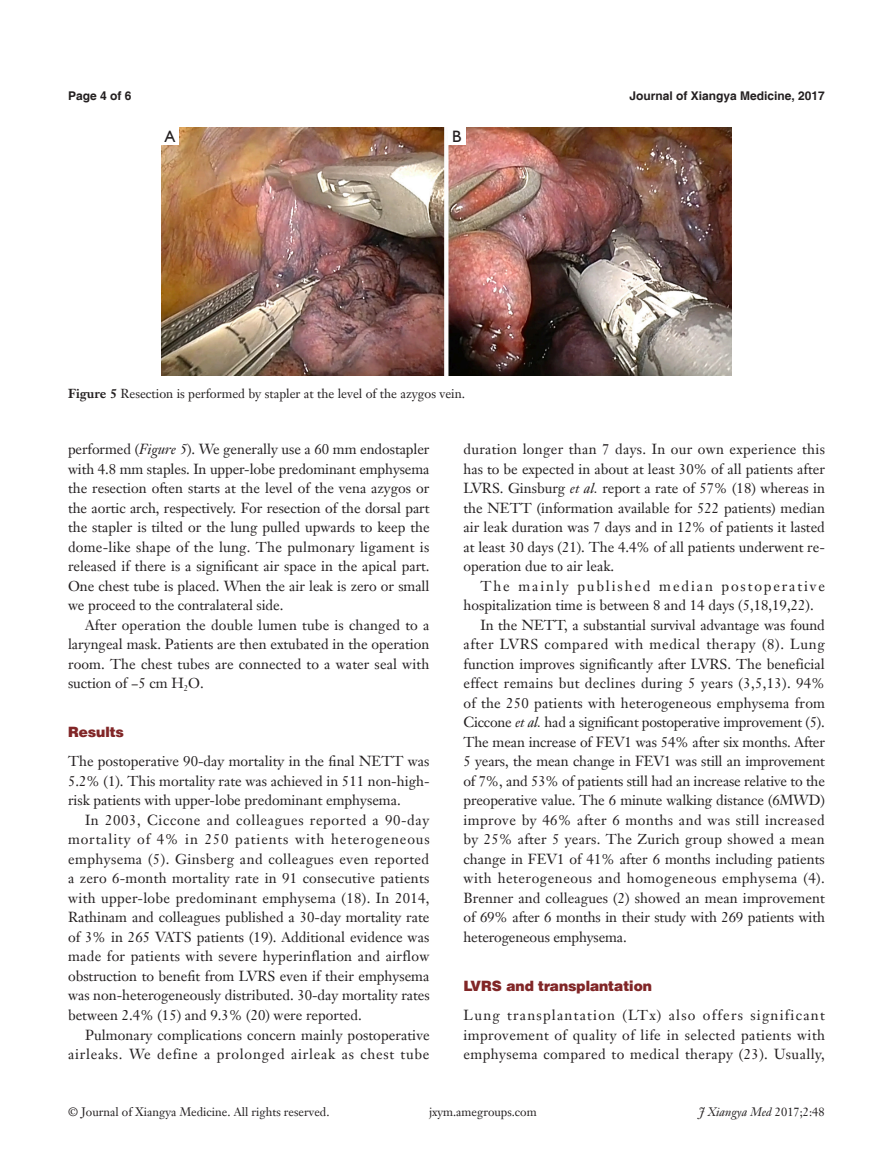
<style>
.page{position:relative;width:893px;height:1170px;background:#fff}
.page>*{position:absolute;margin:0;border:0;box-sizing:border-box;transform-origin:0 0}
.t1{font:16.5px "Humanist 521 BT";color:#231f20}
.t2{font:14.25px/19.5px "Janson Text LT";color:#231f20;text-align:justify}
.t3{font:900 14.25px "Helvetica";color:#812627}
.t4{font:12.75px "Janson Text LT";color:#231f20}
.t5{font:12px "Janson Text LT";color:#231f20}
.t6{font:700 12px "Helvetica";color:#231f20}
.t7{font:italic 12px "Janson Text LT";color:#231f20}
.s1{font-weight:700}
.s2{font-style:italic}
.s3{font-style:normal}
</style>
<div class="page">
<img style="left:162px;top:128px;width:569px;height:248px">
<div style="left:162px;top:128px;width:17px;height:17px;background:#fff"></div>
<div style="left:448px;top:128px;width:17px;height:17px;background:#fff"></div>
<p class="t6" style="left:68px;top:88px;width:65px">Page 4 of 6</p>
<p class="t6" style="left:629px;top:88px;width:197px">Journal of Xiangya Medicine, 2017</p>
<p class="t1" style="left:165px;top:126px;width:12px">A</p>
<p class="t1" style="left:452px;top:126px;width:11px">B</p>
<p class="t4" style="left:68px;top:385px;width:399px"><span class="s1">Figure 5</span> Resection is performed by stapler at the level of the azygos vein.</p>
<p class="t2" style="left:68px;top:439px;width:363px">performed (<span class="s2">Figure 5</span>). We generally use a 60 mm endostapler with 4.8 mm staples. In upper-lobe predominant emphysema the resection often starts at the level of the vena azygos or the aortic arch, respectively. For resection of the dorsal part the stapler is tilted or the lung pulled upwards to keep the dome-like shape of the lung. The pulmonary ligament is released if there is a significant air space in the apical part.<br>One chest tube is placed. When the air leak is zero or small we proceed to the contralateral side.</p>
<p class="t2" style="left:68px;top:615px;width:363px;text-indent:17px">After operation the double lumen tube is changed to a laryngeal mask. Patients are then extubated in the operation room. The chest tubes are connected to a water seal with suction of −5 cm H<sub>2</sub>O.</p>
<p class="t3" style="left:68px;top:722px;width:58px">Results</p>
<p class="t2" style="left:68px;top:751px;width:363px">The postoperative 90-day mortality in the final NETT was 5.2% (1). This mortality rate was achieved in 511 non-high&shy;risk patients with upper-lobe predominant emphysema.</p>
<p class="t2" style="left:68px;top:810px;width:363px;text-indent:17px">In 2003, Ciccone and colleagues reported a 90-day mortality of 4% in 250 patients with heterogeneous emphysema (5). Ginsberg and colleagues even reported a zero 6-month mortality rate in 91 consecutive patients with upper-lobe predominant emphysema (18). In 2014, Rathinam and colleagues published a 30-day mortality rate of 3% in 265 VATS patients (19). Additional evidence was made for patients with severe hyperinflation and airflow obstruction to benefit from LVRS even if their emphysema was non-heterogeneously distributed. 30-day mortality rates between 2.4% (15) and 9.3% (20) were reported.</p>
<p class="t2" style="left:68px;top:1024px;width:363px;text-align:right">Pulmonary complications concern mainly postoperative airleaks. We define a prolonged airleak as chest tube</p>
<p class="t2" style="left:463px;top:439px;width:363px">duration longer than 7 days. In our own experience this has to be expected in about at least 30% of all patients after LVRS. Ginsburg <span class="s2">et al.</span> report a rate of 57% (18) whereas in the NETT (information available for 522 patients) median air leak duration was 7 days and in 12% of patients it lasted at least 30 days (21). The 4.4% of all patients underwent re&shy;operation due to air leak.</p>
<p class="t2" style="left:463px;top:576px;width:363px;text-indent:17px">The mainly published median postoperative hospitalization time is between 8 and 14 days (5,18,19,22).</p>
<p class="t2" style="left:463px;top:615px;width:363px;text-indent:17px">In the NETT, a substantial survival advantage was found after LVRS compared with medical therapy (8). Lung function improves significantly after LVRS. The beneficial effect remains but declines during 5 years (3,5,13). 94% of the 250 patients with heterogeneous emphysema from Ciccone <span class="s2">et al.</span> had a significant postoperative improvement (5).<br>The mean increase of FEV1 was 54% after six months. After 5 years, the mean change in FEV1 was still an improvement of 7%, and 53% of patients still had an increase relative to the preoperative value. The 6 minute walking distance (6MWD) improve by 46% after 6 months and was still increased by 25% after 5 years. The Zurich group showed a mean change in FEV1 of 41% after 6 months including patients with heterogeneous and homogeneous emphysema (4).<br>Brenner and colleagues (2) showed an mean improvement of 69% after 6 months in their study with 269 patients with heterogeneous emphysema.</p>
<p class="t3" style="left:463px;top:976px;width:190px">LVRS and transplantation</p>
<p class="t2" style="left:463px;top:1005px;width:363px">Lung transplantation (LTx) also offers significant improvement of quality of life in selected patients with emphysema compared to medical therapy (23). Usually,</p>
<p class="t5" style="left:68px;top:1104px;width:263px">© Journal of Xiangya Medicine. All rights reserved.</p>
<p class="t5" style="left:429px;top:1104px;width:109px">jxym.amegroups.com</p>
<p class="t7" style="left:699px;top:1104px;width:127px">J Xiangya Med <span class="s3">2017;2:48</span></p>
</div>
